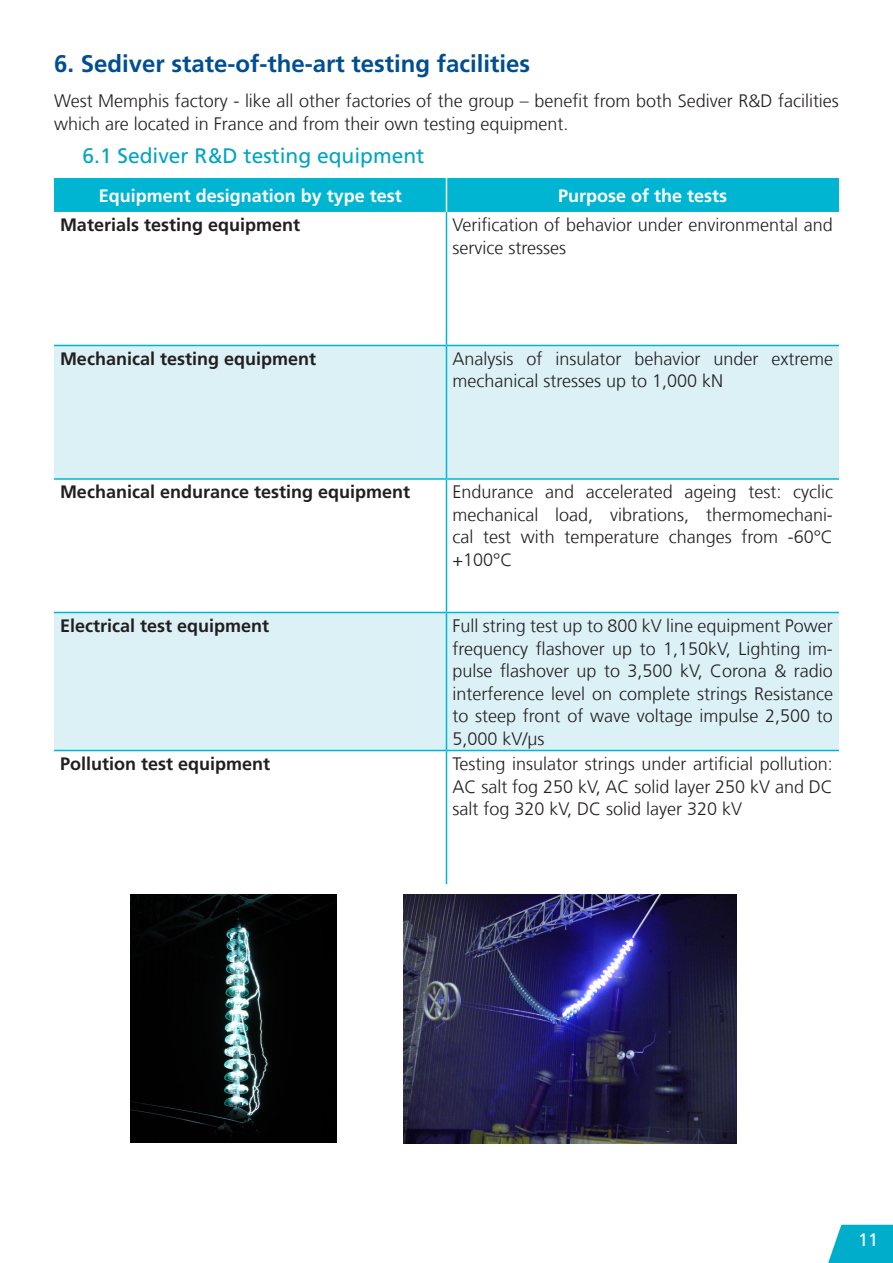
<style>
.page{position:relative;width:893px;height:1263px;background:#fff}
.page>*{position:absolute;margin:0;border:0;box-sizing:border-box;transform-origin:0 0}
.titre{font:700 24px "Frutiger LT Com";color:#004e92}
.sous-titre{font:21px "Frutiger LT Com";color:#00a4c2}
.t1{font:300 18px/22.5px "Frutiger LT Com";color:#231f20}
.t2{font:700 18px "Frutiger LT Com";color:#231f20}
.t3{font:700 18px "Frutiger LT Com";color:#fff}
.t4{font:18px "Frutiger LT Com";color:#fff}
</style>
<div class="page">
<svg style="left:828px;top:1225px;width:65px;height:38px;background:#1ab6d0"></svg>
<div style="left:54px;top:178px;width:785px;height:34px;background:#00b5d1"></div>
<svg style="left:54px;top:346px;width:785px;height:404px;fill:#dbf1f6"></svg>
<hr style="left:446px;top:212px;width:1px;height:133px;background:#00b5d1">
<hr style="left:54px;top:345px;width:392px;height:1px;background:#00b5d1">
<hr style="left:446px;top:345px;width:393px;height:1px;background:#00b5d1">
<hr style="left:446px;top:346px;width:1px;height:132px;background:#00b5d1">
<hr style="left:54px;top:478px;width:392px;height:2px;background:#00b5d1">
<hr style="left:446px;top:478px;width:393px;height:2px;background:#00b5d1">
<hr style="left:446px;top:480px;width:1px;height:132px;background:#00b5d1">
<hr style="left:54px;top:612px;width:392px;height:1px;background:#00b5d1">
<hr style="left:446px;top:612px;width:393px;height:1px;background:#00b5d1">
<hr style="left:446px;top:613px;width:1px;height:137px;background:#00b5d1">
<hr style="left:54px;top:750px;width:392px;height:1px;background:#00b5d1">
<hr style="left:446px;top:750px;width:393px;height:1px;background:#00b5d1">
<hr style="left:446px;top:751px;width:1px;height:133px;background:#00b5d1">
<hr style="left:446px;top:178px;width:1px;height:34px;background:#fff">
<img style="left:130px;top:894px;width:207px;height:249px">
<img style="left:403px;top:894px;width:333px;height:250px">
<p class="titre" style="left:54px;top:50px;width:478px">6. Sediver state-of-the-art testing facilities</p>
<p class="t1" style="left:54px;top:90px;width:786px">West Memphis factory - like all other factories of the group – benefit from both Sediver R&amp;D facilities which are located in France and from their own testing equipment.</p>
<p class="sous-titre" style="left:82px;top:144px;width:343px">6.1 Sediver R&amp;D testing equipment</p>
<p class="t3" style="left:99px;top:185px;width:305px">Equipment designation by type test</p>
<p class="t3" style="left:558px;top:185px;width:171px">Purpose of the tests</p>
<p class="t2" style="left:60px;top:215px;width:242px">Materials testing equipment</p>
<p class="t1" style="left:452px;top:214px;width:382px">Verification of behavior under environmental and service stresses</p>
<p class="t2" style="left:60px;top:348px;width:258px">Mechanical testing equipment</p>
<p class="t1" style="left:452px;top:348px;width:382px">Analysis of insulator behavior under extreme mechanical stresses up to 1,000 kN</p>
<p class="t2" style="left:60px;top:482px;width:352px">Mechanical endurance testing equipment</p>
<p class="t1" style="left:452px;top:481px;width:382px;text-align:justify">Endurance and accelerated ageing test: cyclic mechanical load, vibrations, thermomechani&shy;cal test with temperature changes from -60°C +100°C</p>
<p class="t2" style="left:60px;top:615px;width:211px">Electrical test equipment</p>
<p class="t1" style="left:452px;top:615px;width:382px;text-align:justify">Full string test up to 800 kV line equipment Power frequency flashover up to 1,150kV, Lighting im&shy;pulse flashover up to 3,500 kV, Corona &amp; radio interference level on complete strings Resistance to steep front of wave voltage impulse 2,500 to 5,000 kV/µs</p>
<p class="t2" style="left:60px;top:753px;width:212px">Pollution test equipment</p>
<p class="t1" style="left:452px;top:753px;width:382px;text-align:justify">Testing insulator strings under artificial pollution:<br>AC salt fog 250 kV, AC solid layer 250 kV and DC salt fog 320 kV, DC solid layer 320 kV</p>
<p class="t4" style="left:858px;top:1229px;width:22px">11</p>
</div>
